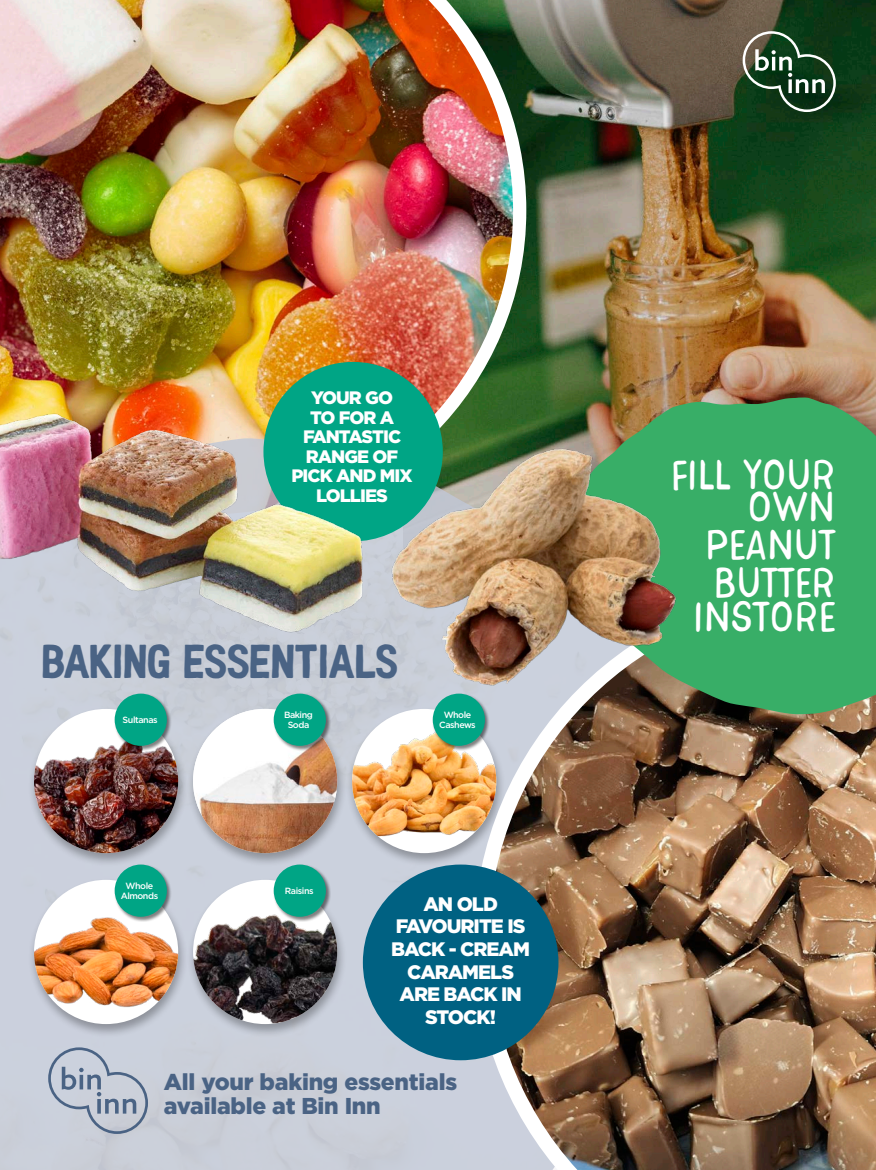
<style>
.page{position:relative;width:876px;height:1170px;background:#fff}
.page>*{position:absolute;margin:0;border:0;box-sizing:border-box;transform-origin:0 0}
.t1{font:47.7px "BOLONAT HAND";letter-spacing:-.04em;color:#4a6384}
.t2{font:35.85px/31.3px "Pearl District";color:#fff;text-align:right}
.t3{font:900 22.95px/24.5px "Gotham";letter-spacing:-.01em;color:#4a6384}
.t4{font:900 19.5px/22.5px "Gotham";letter-spacing:-.05em;color:#fff;text-align:center}
.t5{font:900 18px/19.5px "Gotham";letter-spacing:-.05em;color:#fff;text-align:center}
.t6{font:500 9px/10.1px "Gotham";letter-spacing:-.05em;color:#fff;text-align:center}
</style>
<div class="page">
<img style="left:526px;top:0;width:350px;height:410px">
<svg style="left:743px;top:31px;width:93px;height:81px"></svg>
<img style="left:0;top:0;width:526px;height:410px">
<div style="left:0;top:672px;width:474px;height:497px;background:#cbd0db"></div>
<div style="left:28px;top:706px;width:160px;height:161px;background:#000;opacity:.3"></div>
<img style="left:34px;top:708px;width:144px;height:145px;border-radius:72px">
<div style="left:114px;top:693px;width:58px;height:57px;background:#000;opacity:.5"></div>
<div style="left:115px;top:693px;width:52px;height:52px;background:#00a585;border-radius:50%"></div>
<div style="left:187px;top:706px;width:160px;height:161px;background:#000;opacity:.3"></div>
<img style="left:193px;top:708px;width:144px;height:145px;border-radius:72px">
<div style="left:273px;top:693px;width:58px;height:57px;background:#000;opacity:.5"></div>
<div style="left:274px;top:693px;width:52px;height:52px;background:#00a585;border-radius:50%"></div>
<div style="left:346px;top:706px;width:160px;height:161px;background:#000;opacity:.3"></div>
<img style="left:352px;top:708px;width:144px;height:145px;border-radius:72px">
<div style="left:432px;top:693px;width:58px;height:57px;background:#000;opacity:.5"></div>
<div style="left:433px;top:693px;width:52px;height:52px;background:#00a585;border-radius:50%"></div>
<img style="left:474px;top:714px;width:402px;height:455px">
<svg style="left:562px;top:397px;width:314px;height:317px;fill:#38ae67"></svg>
<img style="left:377px;top:410px;width:316px;height:315px">
<div style="left:363px;top:864px;width:195px;height:196px;background:#006182;border-radius:50%"></div>
<div style="left:187px;top:877px;width:160px;height:161px;background:#000;opacity:.3"></div>
<img style="left:193px;top:880px;width:144px;height:143px">
<div style="left:273px;top:863px;width:58px;height:58px;background:#000;opacity:.5"></div>
<div style="left:274px;top:864px;width:52px;height:52px;background:#00a585;border-radius:50%"></div>
<div style="left:28px;top:877px;width:160px;height:161px;background:#000;opacity:.3"></div>
<img style="left:34px;top:879px;width:144px;height:144px;border-radius:72px">
<div style="left:114px;top:863px;width:58px;height:58px;background:#000;opacity:.5"></div>
<div style="left:115px;top:864px;width:52px;height:52px;background:#00a585;border-radius:50%"></div>
<svg style="left:34px;top:1047px;width:166px;height:113px"></svg>
<div style="left:263px;top:362px;width:180px;height:179px;background:#00a585;border-radius:50%"></div>
<img style="left:0;top:383px;width:404px;height:289px">
<h3 class="t5" style="left:291px;top:388px;width:123px">YOUR GO<br>TO FOR A<br>FANTASTIC<br>RANGE OF<br>PICK AND MIX<br>LOLLIES</h3>
<h1 class="t1" style="left:40px;top:634px;width:360px">BAKING ESSENTIALS</h1>
<p class="t6" style="left:123px;top:715px;width:37px">Sultanas</p>
<p class="t6" style="left:284px;top:710px;width:30px">Baking<br>Soda</p>
<p class="t6" style="left:439px;top:710px;width:38px">Whole<br>Cashews</p>
<p class="t6" style="left:126px;top:880px;width:29px">Whole</p>
<p class="t6" style="left:121px;top:890px;width:39px">Almonds</p>
<p class="t6" style="left:285px;top:885px;width:30px">Raisins</p>
<h3 class="t4" style="left:391px;top:892px;width:140px">AN OLD<br>FAVOURITE IS<br>BACK - CREAM<br>CARAMELS<br>ARE BACK IN<br>STOCK!</h3>
<h3 class="t3" style="left:164px;top:1069px;width:295px">All your baking essentials available at Bin Inn</h3>
<h2 class="t2" style="left:671px;top:460px;width:166px">FILL YOUR<br>OWN</h2>
<h2 class="t2" style="left:705px;top:526px;width:132px;line-height:38px;text-align:left">PEANUT<br>BUTTER</h2>
<h2 class="t2" style="left:694px;top:602px;width:144px">INSTORE</h2>
</div>
